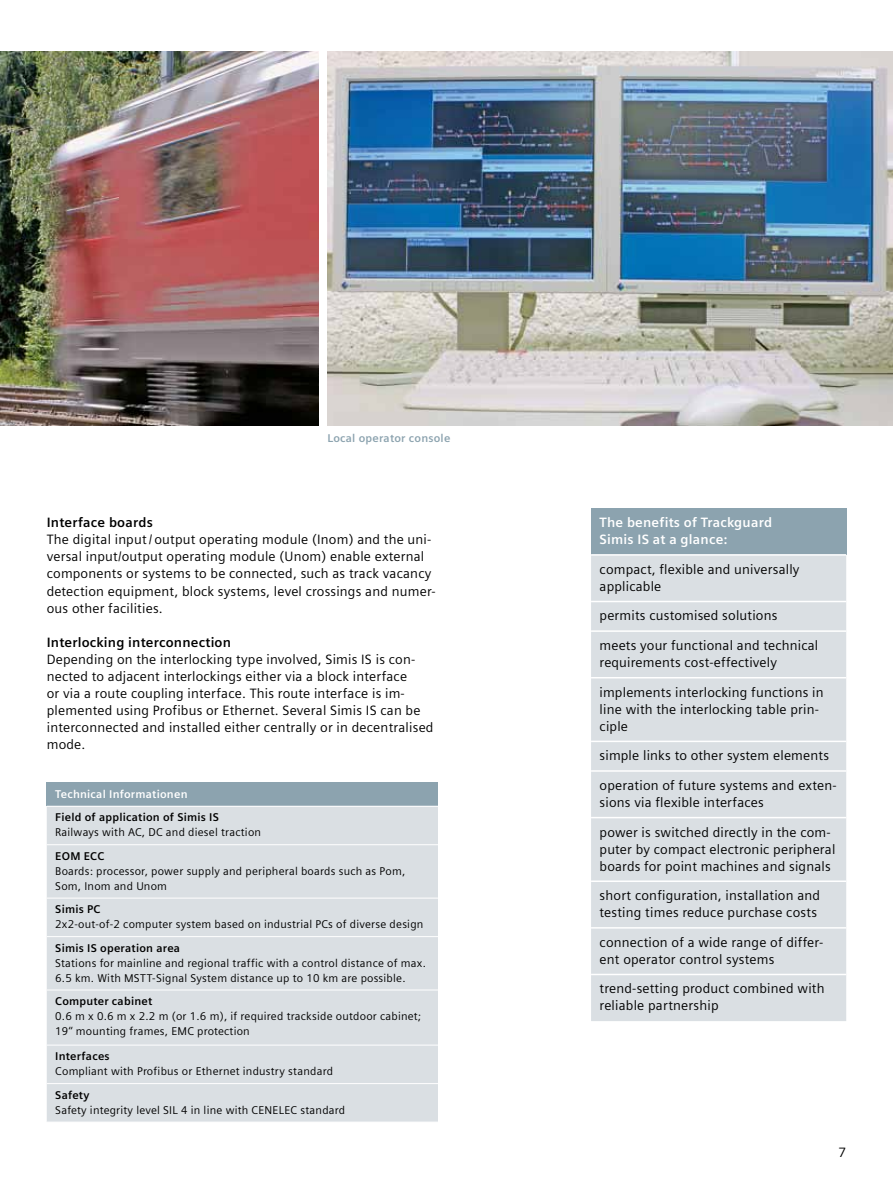
<style>
.page{position:relative;width:893px;height:1191px;background:#fff}
.page>*{position:absolute;margin:0;border:0;box-sizing:border-box;transform-origin:0 0}
.t1{font:13.5px/17px "Siemens Sans";letter-spacing:.015em;color:#000}
.t2{font:700 13.5px "Siemens Sans";letter-spacing:.015em;color:#000}
.t3{font:700 13.5px/17px "Siemens Sans";letter-spacing:.015em;color:#fff}
.t4{font:11.25px/14.9px "Siemens Sans";letter-spacing:.02em;color:#000}
.t5{font:700 11.25px "Siemens Sans";letter-spacing:.02em;color:#000}
.t6{font:700 11.25px "Siemens Sans";letter-spacing:.02em;color:#fff}
.t7{font:700 11.25px "Siemens Sans";letter-spacing:.02em;color:#8ca3af}
</style>
<div class="page">
<div style="left:47px;top:782px;width:391px;height:24px;background:#8ca3af"></div>
<div style="left:47px;top:807px;width:391px;height:314px;background:#dadfe3"></div>
<hr style="left:47px;top:844px;width:391px;height:1px;background:#fff">
<hr style="left:47px;top:897px;width:391px;height:1px;background:#fff">
<hr style="left:47px;top:936px;width:391px;height:1px;background:#fff">
<hr style="left:47px;top:989px;width:391px;height:1px;background:#fff">
<hr style="left:47px;top:1044px;width:391px;height:1px;background:#fff">
<hr style="left:47px;top:1083px;width:391px;height:1px;background:#fff">
<img style="left:0;top:51px;width:319px;height:374px">
<img style="left:327px;top:51px;width:566px;height:374px">
<div style="left:591px;top:508px;width:255px;height:47px;background:#8ca3af"></div>
<div style="left:591px;top:555px;width:255px;height:466px;background:#dadfe3"></div>
<hr style="left:591px;top:601px;width:255px;height:1px;background:#fff">
<hr style="left:591px;top:630px;width:255px;height:2px;background:#fff">
<hr style="left:591px;top:677px;width:255px;height:1px;background:#fff">
<hr style="left:591px;top:740px;width:255px;height:2px;background:#fff">
<hr style="left:591px;top:770px;width:255px;height:1px;background:#fff">
<hr style="left:591px;top:817px;width:255px;height:1px;background:#fff">
<hr style="left:591px;top:880px;width:255px;height:2px;background:#fff">
<hr style="left:591px;top:927px;width:255px;height:1px;background:#fff">
<hr style="left:591px;top:973px;width:255px;height:2px;background:#fff">
<hr style="left:591px;top:554px;width:255px;height:1px;background:#fff">
<p class="t7" style="left:327px;top:432px;width:124px">Local operator console</p>
<p class="t2" style="left:47px;top:515px;width:108px">Interface boards</p>
<p class="t1" style="left:47px;top:531px;width:390px">The digital input/ output operating module (Inom) and the uni&shy;versal input/output operating module (Unom) enable external components or systems to be connected, such as track vacancy detection equipment, block systems, level crossings and numer&shy;ous other facilities.</p>
<p class="t2" style="left:47px;top:634px;width:186px">Interlocking interconnection</p>
<p class="t1" style="left:47px;top:650px;width:388px">Depending on the interlocking type involved, Simis IS is con&shy;nected to adjacent interlockings either via a block interface<br>or via a route coupling interface. This route interface is im&shy;plemented using Profibus or Ethernet. Several Simis IS can be interconnected and installed either centrally or in decentralised mode.</p>
<p class="t6" style="left:55px;top:787px;width:134px">Technical Informationen</p>
<p class="t5" style="left:55px;top:811px;width:165px">Field of application of Simis IS</p>
<p class="t4" style="left:55px;top:825px;width:207px">Railways with AC, DC and diesel traction</p>
<p class="t5" style="left:55px;top:849px;width:51px">EOM ECC</p>
<p class="t4" style="left:55px;top:863px;width:351px">Boards: processor, power supply and peripheral boards such as Pom,<br>Som, Inom and Unom</p>
<p class="t5" style="left:55px;top:903px;width:47px">Simis PC</p>
<p class="t4" style="left:55px;top:917px;width:370px">2x2-out-of-2 computer system based on industrial PCs of diverse design</p>
<p class="t5" style="left:55px;top:941px;width:126px">Simis IS operation area</p>
<p class="t4" style="left:55px;top:955px;width:372px">Stations for mainline and regional traffic with a control distance of max.<br>6.5 km. With MSTT-Signal System distance up to 10 km are possible.</p>
<p class="t5" style="left:55px;top:995px;width:98px">Computer cabinet</p>
<p class="t4" style="left:55px;top:1008px;width:367px">0.6 m x 0.6 m x 2.2 m (or 1.6 m), if required trackside outdoor cabinet;<br>19‘‘ mounting frames, EMC protection</p>
<p class="t5" style="left:55px;top:1050px;width:56px">Interfaces</p>
<p class="t4" style="left:55px;top:1063px;width:279px">Compliant with Profibus or Ethernet industry standard</p>
<p class="t5" style="left:55px;top:1088px;width:36px">Safety</p>
<p class="t4" style="left:55px;top:1102px;width:291px">Safety integrity level SIL 4 in line with CENELEC standard</p>
<p class="t3" style="left:600px;top:514px;width:174px">The benefits of Trackguard<br>Simis IS at a glance:</p>
<p class="t1" style="left:600px;top:561px;width:201px">compact, flexible and universally applicable</p>
<p class="t1" style="left:600px;top:601px;width:220px;line-height:29.5px">permits customised solutions<br>meets your functional and technical</p>
<p class="t1" style="left:600px;top:647px;width:226px;line-height:29.5px">requirements cost-effectively implements interlocking functions in</p>
<p class="t1" style="left:600px;top:700px;width:221px">line with the interlocking table prin&shy;ciple</p>
<p class="t1" style="left:600px;top:741px;width:238px;line-height:29.5px">simple links to other system elements operation of future systems and exten-</p>
<p class="t1" style="left:600px;top:787px;width:233px;line-height:29.5px">sions via flexible interfaces<br>power is switched directly in the com-</p>
<p class="t1" style="left:600px;top:840px;width:237px">puter by compact electronic peripheral boards for point machines and signals</p>
<p class="t1" style="left:600px;top:887px;width:222px">short configuration, installation and testing times reduce purchase costs</p>
<p class="t1" style="left:600px;top:933px;width:225px">connection of a wide range of differ&shy;ent operator control systems</p>
<p class="t1" style="left:600px;top:980px;width:226px">trend-setting product combined with reliable partnership</p>
<p class="t1" style="left:838px;top:1143px;width:9px">7</p>
</div>
